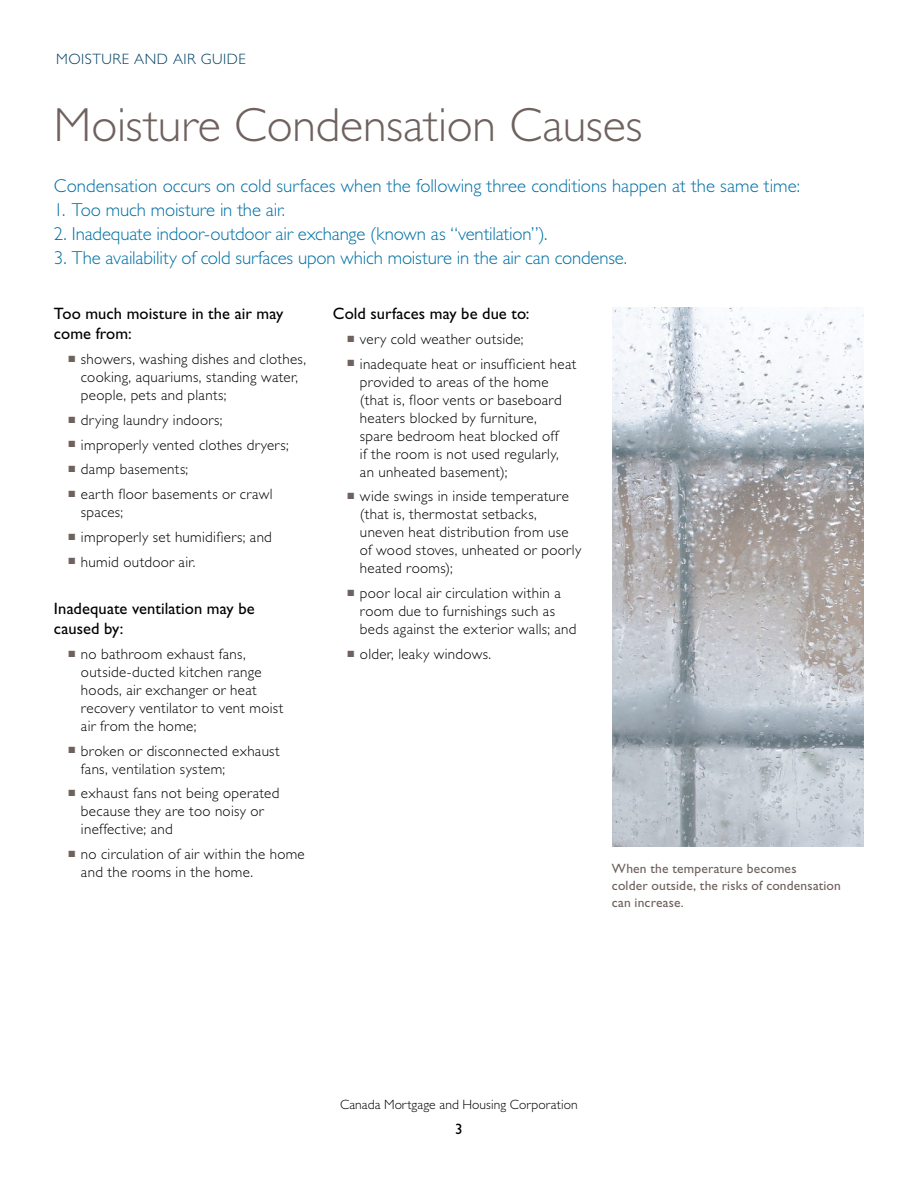
<style>
.page{position:relative;width:918px;height:1188px;background:#fff}
.page>*{position:absolute;margin:0;border:0;box-sizing:border-box;transform-origin:0 0}
.Head_A_-_Opening_-_3{font:300 48px "Gill Sans Std";letter-spacing:-.005em;color:#6e615e}
.Text_-_intro_Blue{font:300 18.75px "Gill Sans Std";letter-spacing:-.005em;color:#0071a6}
.t1{font:16.5px/20.2px "Gill Sans Std";letter-spacing:.005em;color:#000}
.t2{font:300 15px/18px "Gill Sans Std";letter-spacing:.02em;color:#000}
.t3{font:300 15px "Gill Sans Std";letter-spacing:.035em;color:#004062}
.t4{font:15px "Gill Sans Std";color:#000}
.t5{font:13.5px/17.2px "Gill Sans Std";letter-spacing:.015em;color:#6e615e}
.t6{font:300 13.5px "Gill Sans Std";letter-spacing:.01em;color:#000}
.s1{color:#6e615e}
</style>
<div class="page">
<img style="left:612px;top:308px;width:252px;height:538px">
<p class="t3" style="left:56px;top:51px;width:191px">MOISTURE AND AIR GUIDE</p>
<p class="Head_A_-_Opening_-_3" style="left:54px;top:98px;width:590px">Moisture Condensation Causes</p>
<p class="Text_-_intro_Blue" style="left:54px;top:175px;width:747px">Condensation occurs on cold surfaces when the following three conditions happen at the same time:</p>
<p class="Text_-_intro_Blue" style="left:54px;top:199px;width:233px">1. Too much moisture in the air.</p>
<p class="Text_-_intro_Blue" style="left:54px;top:223px;width:495px">2. Inadequate indoor-outdoor air exchange (known as “ventilation”).</p>
<p class="Text_-_intro_Blue" style="left:54px;top:247px;width:575px">3. The availability of cold surfaces upon which moisture in the air can condense.</p>
<p class="t1" style="left:54px;top:304px;width:231px">Too much moisture in the air may come from:</p>
<p class="t2" style="left:81px;top:350px;width:226px;text-indent:-12px"><span class="s1">■</span> showers, washing dishes and clothes, cooking, aquariums, standing water, people, pets and plants;</p>
<p class="t2" style="left:69px;top:411px;width:155px"><span class="s1">■</span> drying laundry indoors;</p>
<p class="t2" style="left:69px;top:436px;width:222px"><span class="s1">■</span> improperly vented clothes dryers;</p>
<p class="t2" style="left:69px;top:461px;width:121px"><span class="s1">■</span> damp basements;</p>
<p class="t2" style="left:81px;top:485px;width:193px;text-indent:-12px"><span class="s1">■</span> earth floor basements or crawl spaces;</p>
<p class="t2" style="left:69px;top:528px;width:205px"><span class="s1">■</span> improperly set humidifiers; and</p>
<p class="t2" style="left:69px;top:553px;width:128px"><span class="s1">■</span> humid outdoor air.</p>
<p class="t1" style="left:54px;top:598px;width:202px">Inadequate ventilation may be caused by:</p>
<p class="t2" style="left:81px;top:645px;width:204px;text-indent:-12px"><span class="s1">■</span> no bathroom exhaust fans, outside-ducted kitchen range hoods, air exchanger or heat recovery ventilator to vent moist air from the home;</p>
<p class="t2" style="left:81px;top:742px;width:200px;text-indent:-12px"><span class="s1">■</span> broken or disconnected exhaust fans, ventilation system;</p>
<p class="t2" style="left:81px;top:785px;width:200px;text-indent:-12px"><span class="s1">■</span> exhaust fans not being operated because they are too noisy or ineffective; and</p>
<p class="t2" style="left:81px;top:845px;width:225px;text-indent:-12px"><span class="s1">■</span> no circulation of air within the home and the rooms in the home.</p>
<p class="t1" style="left:333px;top:304px;width:198px">Cold surfaces may be due to:</p>
<p class="t2" style="left:348px;top:330px;width:177px"><span class="s1">■</span> very cold weather outside;</p>
<p class="t2" style="left:360px;top:355px;width:218px;text-indent:-12px"><span class="s1">■</span> inadequate heat or insufficient heat provided to areas of the home (that is, floor vents or baseboard heaters blocked by furniture,<br>spare bedroom heat blocked off<br>if the room is not used regularly, an unheated basement);</p>
<p class="t2" style="left:360px;top:488px;width:223px;text-indent:-12px"><span class="s1">■</span> wide swings in inside temperature (that is, thermostat setbacks, uneven heat distribution from use of wood stoves, unheated or poorly heated rooms);</p>
<p class="t2" style="left:360px;top:584px;width:218px;text-indent:-12px"><span class="s1">■</span> poor local air circulation within a room due to furnishings such as beds against the exterior walls; and</p>
<p class="t2" style="left:348px;top:645px;width:145px"><span class="s1">■</span> older, leaky windows.</p>
<p class="t5" style="left:612px;top:860px;width:231px">When the temperature becomes<br>colder outside, the risks of condensation can increase.</p>
<p class="t6" style="left:340px;top:1097px;width:239px">Canada Mortgage and Housing Corporation</p>
<p class="t4" style="left:455px;top:1120px;width:9px">3</p>
</div>
